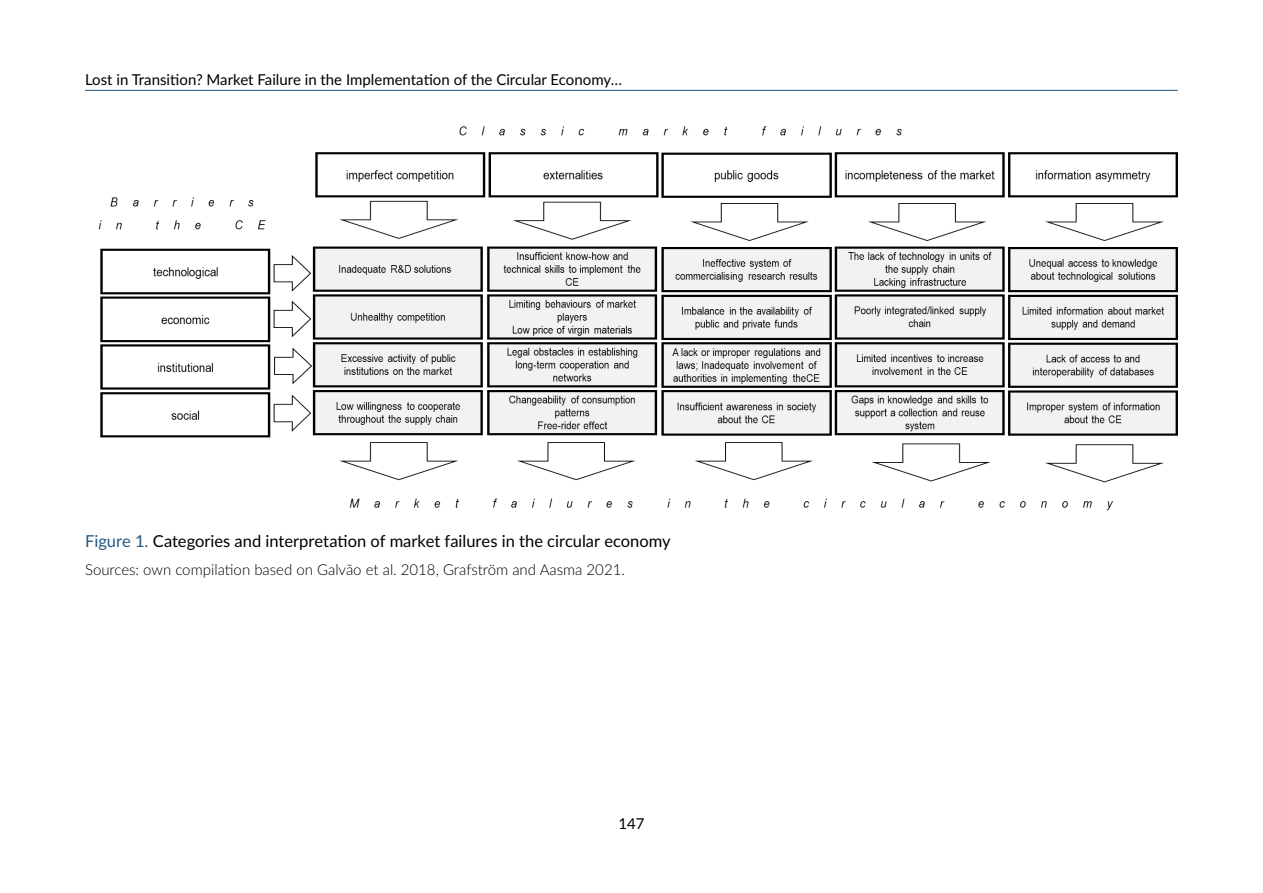
<style>
.page{position:relative;width:1263px;height:893px;background:#fff}
.page>*{position:absolute;margin:0;border:0;box-sizing:border-box;transform-origin:0 0}
.Rysunek_H{font:16.5px "Lato";color:#000}
.t1{font:15px "Lato";color:#000}
.Source{font:300 15px "Lato";color:#000}
.s1{color:#235783}
</style>
<div class="page">
<hr style="left:85px;top:90px;width:1093px;height:1px;background:#235783">
<img style="left:98px;top:126px;width:1080px;height:385px">
<p class="t1" style="left:85px;top:68px;width:538px">Lost in Transition? Market Failure in the Implementation of the Circular Economy…</p>
<p class="Rysunek_H" style="left:85px;top:529px;width:587px"><span class="s1">Figure 1.</span> Categories and interpretation of market failures in the circular economy</p>
<p class="Source" style="left:85px;top:559px;width:541px">Sources: own compilation based on Galvão et al. 2018, Grafström and Aasma 2021.</p>
<p class="t1" style="left:618px;top:813px;width:28px">147</p>
</div>
